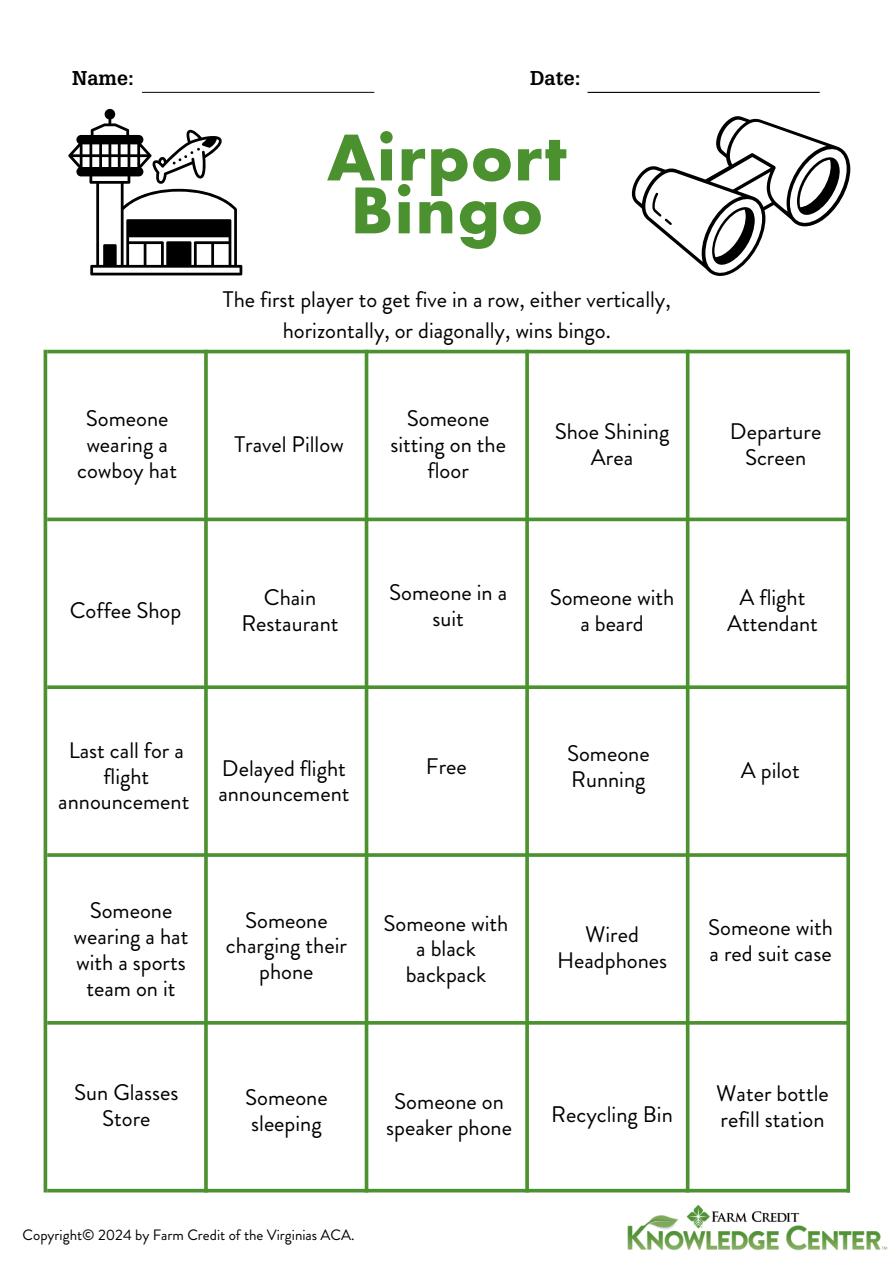
<style>
.page{position:relative;width:894px;height:1264px;background:#fff}
.page>*{position:absolute;margin:0;border:0;box-sizing:border-box;transform-origin:0 0}
.t1{font:700 60.75px/52.8px "Futura LT Pro";letter-spacing:.04em;color:#4b912f;text-align:center}
.t2{font:22.5px/25.8px "Brandon Grotesque";color:#000;text-align:center}
.t3{font:700 19.5px "Glypha LT Pro";color:#000}
.t4{font:15px "Brandon Grotesque";color:#000}
</style>
<div class="page">
<hr style="left:47px;top:350px;width:802px;height:3px;background:#4b912f">
<svg style="left:47px;top:517px;width:799px;height:4px;background:#65a04d"></svg>
<svg style="left:47px;top:685px;width:799px;height:4px;background:#5c9b43"></svg>
<hr style="left:47px;top:853px;width:802px;height:3px;background:#4b912f">
<hr style="left:47px;top:1021px;width:802px;height:3px;background:#4b912f">
<svg style="left:47px;top:1188px;width:799px;height:4px;background:#71a85b"></svg>
<hr style="left:44px;top:350px;width:3px;height:842px;background:#4b912f">
<svg style="left:364px;top:353px;width:4px;height:839px;background:#6aa453"></svg>
<svg style="left:204px;top:353px;width:4px;height:839px;background:#5a9a40"></svg>
<hr style="left:525px;top:350px;width:3px;height:842px;background:#4b912f">
<svg style="left:685px;top:353px;width:4px;height:839px;background:#70a75a"></svg>
<hr style="left:846px;top:350px;width:3px;height:842px;background:#4b912f">
<hr style="left:142px;top:92px;width:232px;height:1px;background:#1e1e1e">
<hr style="left:587px;top:92px;width:232px;height:1px;background:#000">
<svg style="left:631px;top:116px;width:219px;height:160px"></svg>
<img style="left:627px;top:1204px;width:260px;height:46px">
<svg style="left:68px;top:109px;width:174px;height:166px"></svg>
<h3 class="t3" style="left:72px;top:71px;width:64px">Name:</h3>
<p class="t3" style="left:530px;top:71px;width:52px">Date:</p>
<p class="t1" style="left:327px;top:134px;width:240px">Airport<br>Bingo</p>
<h2 class="t2" style="left:77px;top:406px;width:101px">Someone wearing a cowboy hat</h2>
<h2 class="t2" style="left:70px;top:597px;width:113px">Coffee Shop</h2>
<h1 class="t2" style="left:223px;top:283px;width:449px;line-height:31.5px">The first player to get five in a row, either vertically, horizontally, or diagonally, wins bingo.</h1>
<h2 class="t2" style="left:234px;top:432px;width:111px">Travel Pillow</h2>
<h2 class="t2" style="left:241px;top:584px;width:99px">Chain<br>Restaurant</h2>
<h2 class="t2" style="left:390px;top:406px;width:117px">Someone sitting on the floor</h2>
<h2 class="t2" style="left:389px;top:579px;width:119px">Someone in a suit</h2>
<h2 class="t2" style="left:554px;top:419px;width:116px">Shoe Shining<br>Area</h2>
<h2 class="t2" style="left:549px;top:584px;width:126px">Someone with a beard</h2>
<h2 class="t2" style="left:729px;top:419px;width:93px">Departure<br>Screen</h2>
<h2 class="t2" style="left:726px;top:584px;width:92px">A flight<br>Attendant</h2>
<h2 class="t2" style="left:58px;top:737px;width:133px">Last call for a flight announcement</h2>
<h2 class="t2" style="left:218px;top:755px;width:133px;text-align:left">Delayed flight announcement</h2>
<h2 class="t2" style="left:426px;top:753px;width:42px">Free</h2>
<h2 class="t2" style="left:567px;top:741px;width:84px;text-align:left">Someone<br>Running</h2>
<h2 class="t2" style="left:740px;top:758px;width:60px">A pilot</h2>
<h2 class="t2" style="left:73px;top:897px;width:116px">Someone wearing a hat with a sports team on it</h2>
<h2 class="t2" style="left:74px;top:1079px;width:106px">Sun Glasses<br>Store</h2>
<h2 class="t2" style="left:226px;top:907px;width:122px">Someone charging their phone</h2>
<h2 class="t2" style="left:383px;top:910px;width:126px">Someone with a black backpack</h2>
<h2 class="t2" style="left:708px;top:914px;width:126px;text-align:left">Someone with a red suit case</h2>
<h2 class="t2" style="left:557px;top:921px;width:112px">Wired<br>Headphones</h2>
<h2 class="t2" style="left:245px;top:1084px;width:84px;text-align:left">Someone sleeping</h2>
<h2 class="t2" style="left:386px;top:1088px;width:127px">Someone on speaker phone</h2>
<h2 class="t2" style="left:551px;top:1101px;width:123px">Recycling Bin</h2>
<h2 class="t2" style="left:716px;top:1080px;width:114px;text-align:left">Water bottle refill station</h2>
<h2 class="t4" style="left:23px;top:1224px;width:333px">Copyright© 2024 by Farm Credit of the Virginias ACA.</h2>
</div>
